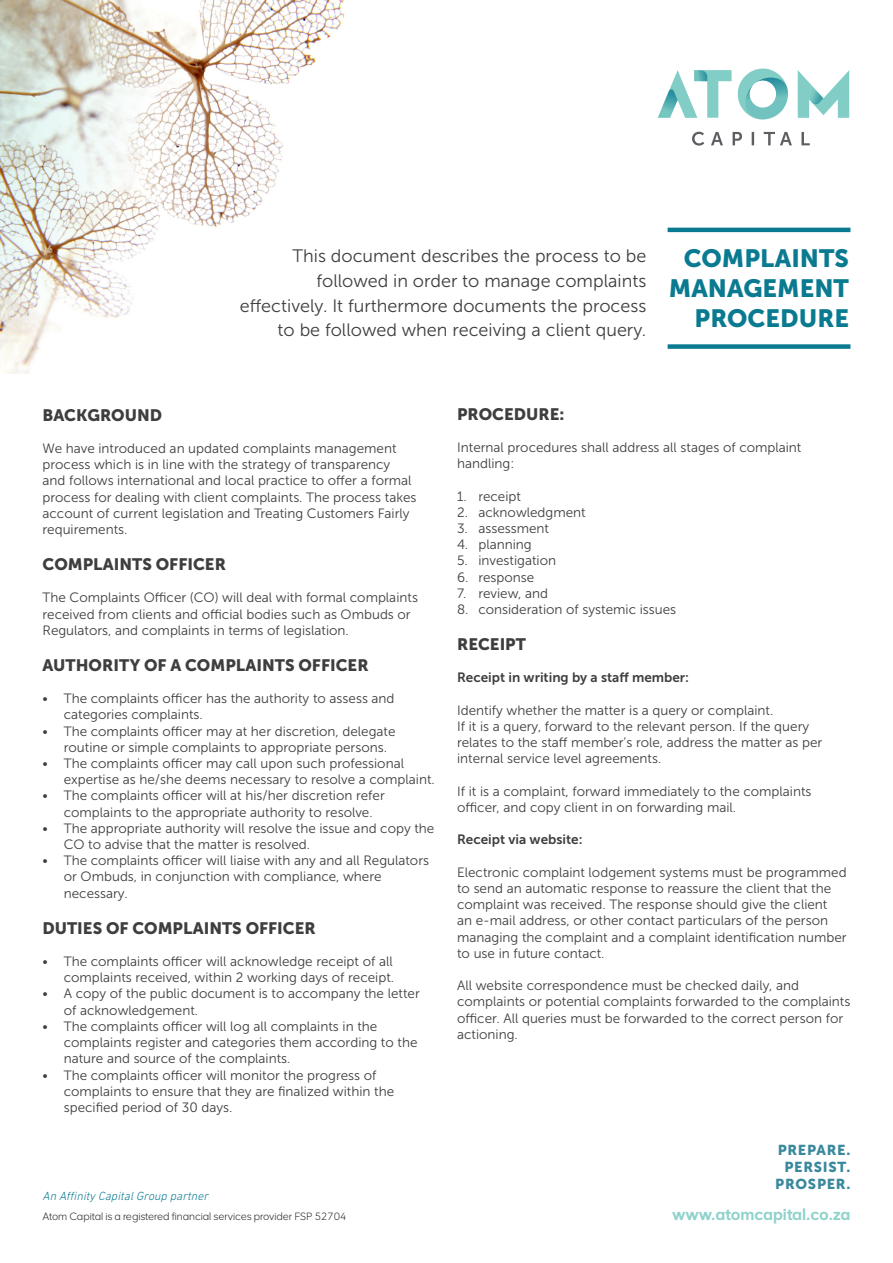
<style>
.page{position:relative;width:893px;height:1263px;background:#fff}
.page>*{position:absolute;margin:0;border:0;box-sizing:border-box;transform-origin:0 0}
.t1{font:24.9px/29.8px "Museo Sans 900";color:#097a90;text-align:right}
.t2{font:18px/24.6px "Museo Sans 300";color:#3e3e3f;text-align:right}
.Headings{font:16.5px "Museo Sans 900";color:#3e3e3f}
.t3{font:700 16.2px "AA Smart Sans";letter-spacing:-.005em;color:#8fd2cb}
.t4{font:14.25px/17.2px "Museo Sans 900";letter-spacing:.05em;color:#39889c;text-align:right}
.Body_copy{font:13.5px/16.2px "Museo Sans 300";color:#3e3e3f}
.t5{font:13.5px "Museo Sans 700";color:#3e3e3f}
.t6{font:italic 300 12px "DIN Next LT Pro";color:#097a90}
.t7{font:300 10.5px "AA Smart Sans";color:#231f20}
</style>
<div class="page">
<img style="left:153px;top:0;width:192px;height:241px">
<svg style="left:798px;top:70px;width:51px;height:48px"></svg>
<svg style="left:658px;top:69px;width:130px;height:50px"></svg>
<svg style="left:692px;top:132px;width:118px;height:14px"></svg>
<img style="left:0;top:0;width:153px;height:374px">
<div style="left:668px;top:344px;width:182px;height:5px;background:#097a90"></div>
<hr style="left:668px;top:228px;width:182px;height:4px;background:#097a90">
<p class="t2" style="left:240px;top:244px;width:408px">This document describes the process to be followed in order to manage complaints effectively. It furthermore documents the process to be followed when receiving a client query.</p>
<p class="t1" style="left:669px;top:244px;width:182px">COMPLAINTS<br>MANAGEMENT<br>PROCEDURE</p>
<p class="Headings" style="left:43px;top:405px;width:121px">BACKGROUND</p>
<p class="Body_copy" style="left:43px;top:440px;width:375px">We have introduced an updated complaints management process which is in line with the strategy of transparency and follows international and local practice to offer a formal process for dealing with client complaints. The process takes account of current legislation and Treating Customers Fairly requirements.</p>
<p class="Headings" style="left:43px;top:555px;width:185px">COMPLAINTS OFFICER</p>
<p class="Body_copy" style="left:43px;top:590px;width:377px">The Complaints Officer (CO) will deal with formal complaints received from clients and official bodies such as Ombuds or<br>Regulators, and complaints in terms of legislation.</p>
<p class="Headings" style="left:43px;top:656px;width:328px">AUTHORITY OF A COMPLAINTS OFFICER</p>
<p class="Body_copy" style="left:64px;top:691px;width:332px;text-indent:-21px">• The complaints officer has the authority to assess and categories complaints.</p>
<p class="Body_copy" style="left:64px;top:723px;width:333px;text-indent:-21px">• The complaints officer may at her discretion, delegate routine or simple complaints to appropriate persons.</p>
<p class="Body_copy" style="left:64px;top:755px;width:373px;text-indent:-21px">• The complaints officer may call upon such professional expertise as he/she deems necessary to resolve a complaint.</p>
<p class="Body_copy" style="left:64px;top:788px;width:323px;text-indent:-21px">• The complaints officer will at his/her discretion refer complaints to the appropriate authority to resolve.</p>
<p class="Body_copy" style="left:64px;top:820px;width:372px;text-indent:-21px">• The appropriate authority will resolve the issue and copy the<br>CO to advise that the matter is resolved.</p>
<p class="Body_copy" style="left:64px;top:853px;width:367px;text-indent:-21px">• The complaints officer will liaise with any and all Regulators or Ombuds, in conjunction with compliance, where necessary.</p>
<p class="Headings" style="left:43px;top:918px;width:275px">DUTIES OF COMPLAINTS OFFICER</p>
<p class="Body_copy" style="left:43px;top:953px;width:353px;text-align:right">• The complaints officer will acknowledge receipt of all complaints received, within 2 working days of receipt.</p>
<p class="Body_copy" style="left:64px;top:986px;width:358px;text-indent:-21px">• A copy of the public document is to accompany the letter of acknowledgement.</p>
<p class="Body_copy" style="left:64px;top:1018px;width:355px;text-indent:-21px">• The complaints officer will log all complaints in the complaints register and categories them according to the nature and source of the complaints.</p>
<p class="Body_copy" style="left:64px;top:1067px;width:332px;text-indent:-21px">• The complaints officer will monitor the progress of complaints to ensure that they are finalized within the specified period of 30 days.</p>
<p class="t6" style="left:43px;top:1189px;width:170px">An Affinity CapitalGroup partner</p>
<p class="t7" style="left:43px;top:1210px;width:306px">Atom Capital is a registered financial services provider FSP 52704</p>
<p class="Headings" style="left:457px;top:404px;width:109px">PROCEDURE:</p>
<p class="Body_copy" style="left:457px;top:439px;width:346px">Internal procedures shall address all stages of complaint handling:</p>
<p class="Body_copy" style="left:457px;top:488px;width:65px">1. receipt</p>
<p class="Body_copy" style="left:457px;top:504px;width:130px">2. acknowledgment</p>
<p class="Body_copy" style="left:457px;top:520px;width:94px">3. assessment</p>
<p class="Body_copy" style="left:457px;top:536px;width:76px">4. planning</p>
<p class="Body_copy" style="left:457px;top:553px;width:100px">5. investigation</p>
<p class="Body_copy" style="left:457px;top:569px;width:79px">6. response</p>
<p class="Body_copy" style="left:457px;top:585px;width:93px">7. review, and</p>
<p class="Body_copy" style="left:457px;top:601px;width:221px">8. consideration of systemic issues</p>
<p class="Headings" style="left:457px;top:635px;width:70px">RECEIPT</p>
<p class="t5" style="left:457px;top:670px;width:234px">Receipt in writing by a staff member:</p>
<p class="Body_copy" style="left:457px;top:702px;width:318px">Identify whether the matter is a query or complaint.</p>
<p class="Body_copy" style="left:457px;top:718px;width:367px">If it is a query, forward to the relevant person. If the query relates to the staff member’s role, address the matter as per internal service level agreements.</p>
<p class="Body_copy" style="left:457px;top:783px;width:356px">If it is a complaint, forward immediately to the complaints officer, and copy client in on forwarding mail.</p>
<p class="t5" style="left:457px;top:832px;width:127px">Receipt via website:</p>
<p class="Body_copy" style="left:457px;top:864px;width:391px">Electronic complaint lodgement systems must be programmed to send an automatic response to reassure the client that the complaint was received. The response should give the client<br>an e-mail address, or other contact particulars of the person managing the complaint and a complaint identification number to use in future contact.</p>
<p class="Body_copy" style="left:457px;top:977px;width:395px">All website correspondence must be checked daily, and complaints or potential complaints forwarded to the complaints officer. All queries must be forwarded to the correct person for actioning.</p>
<p class="t4" style="left:775px;top:1141px;width:77px">PREPARE.<br>PERSIST.<br>PROSPER.</p>
<p class="t3" style="left:672px;top:1204px;width:180px">www.atomcapital.co.za</p>
</div>
